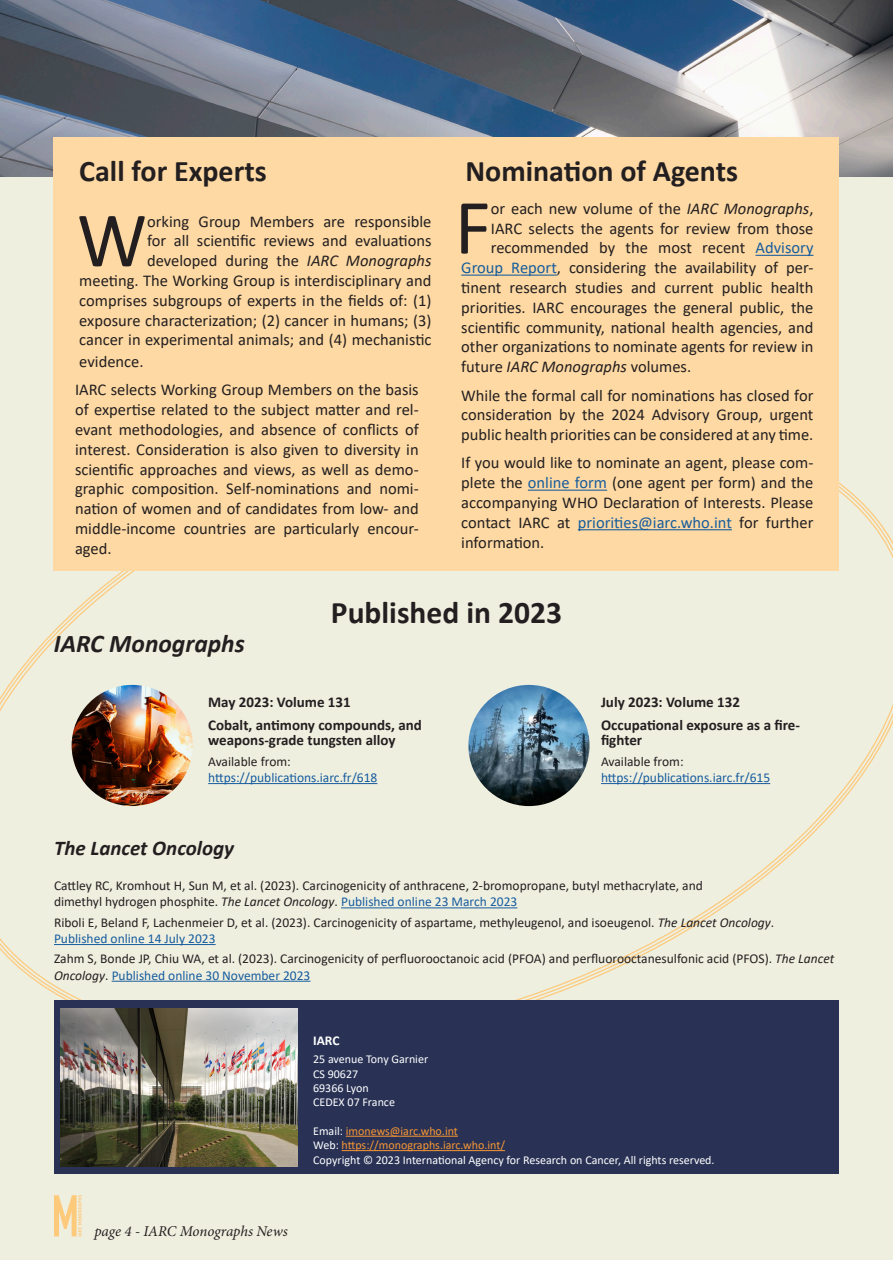
<style>
.page{position:relative;width:893px;height:1263px;background:#fff}
.page>*{position:absolute;margin:0;border:0;box-sizing:border-box;transform-origin:0 0}
.First_Para_call_text{font:78.9px "Calibri";color:#231f20}
.Head__News_item_centre{font:700 31.5px "Calibri";color:#231f20}
.Head__news_item_left_ind{font:700 30px "Calibri";color:#231f20}
.t1{font:italic 700 25.5px "Calibri";color:#231f20}
.Head__results{font:italic 700 21px "Calibri";color:#231f20}
.Subs_para_call_text{font:16.5px/19.8px "Calibri";color:#231f20;text-align:justify}
.First_Para_call_text-2{font:16.5px "Calibri";color:#231f20}
.Publications_info_name{font:700 15px/15px "Calibri";color:#231f20}
.Publications_info_vol{font:700 15px "Calibri";color:#231f20}
.t2{font:italic 15px "Minion Pro";letter-spacing:-.01em;color:#231f20}
.Basic_ref_list{font:13.5px/16.2px "Calibri";color:#231f20}
.Basic_ref_list-2{font:13.5px/16.2px "Calibri";color:#175d9e}
.t3{font:700 13.5px "Calibri";color:#fff}
.t4{font:12px "Calibri";color:#fff}
.t5{font:12px "Calibri";color:#f79634}
.s1{font-style:italic}
.s2{color:#175d9e}
.s3{color:#231f20}
.s4{color:#fff}
</style>
<div class="page">
<div style="left:0;top:0;width:893px;height:1260px;background:#efefe0"></div>
<img style="left:1px;top:0;width:891px;height:176px">
<svg style="left:54px;top:1195px;width:28px;height:41px"></svg>
<svg style="left:0;top:377px;width:893px;height:623px"></svg>
<div style="left:54px;top:138px;width:785px;height:433px;background:#fed9a3"></div>
<hr style="left:755px;top:255px;width:58px;height:1px;background:#175d9e">
<hr style="left:461px;top:275px;width:96px;height:1px;background:#175d9e">
<hr style="left:528px;top:490px;width:79px;height:1px;background:#175d9e">
<hr style="left:578px;top:529px;width:154px;height:1px;background:#175d9e">
<div style="left:54px;top:1000px;width:785px;height:174px;background:#293255"></div>
<hr style="left:341px;top:907px;width:176px;height:1px;background:#175d9e">
<hr style="left:54px;top:944px;width:162px;height:1px;background:#175d9e">
<hr style="left:112px;top:981px;width:198px;height:1px;background:#175d9e">
<img style="left:72px;top:685px;width:121px;height:121px;border-radius:61px">
<img style="left:468px;top:685px;width:122px;height:121px;border-radius:61px">
<hr style="left:208px;top:783px;width:169px;height:1px;background:#175d9e">
<hr style="left:601px;top:783px;width:169px;height:1px;background:#175d9e">
<hr style="left:346px;top:1136px;width:112px;height:1px;background:#f79634">
<hr style="left:342px;top:1150px;width:163px;height:1px;background:#f79634">
<img style="left:61px;top:1008px;width:237px;height:158px">
<h3 class="Head__news_item_left_ind" style="left:79px;top:150px;width:189px">Call for Experts</h3>
<p class="First_Para_call_text" style="left:77px;top:185px;width:72px">W</p>
<p class="Subs_para_call_text" style="left:79px;top:211px;width:354px;text-align:right">orking Group Members are responsible<br>for all scientific reviews and evaluations developed during the <span class="s1">IARC Monographs<br></span>meeting. The Working Group is interdisciplinary and comprises subgroups of experts in the fields of: (1) exposure characterization; (2) cancer in humans; (3) cancer in experimental animals; and (4) mechanistic</p>
<p class="Subs_para_call_text" style="left:79px;top:351px;width:66px">evidence.</p>
<p class="Subs_para_call_text" style="left:75px;top:379px;width:345px">IARC selects Working Group Members on the basis of expertise related to the subject matter and rel&shy;evant methodologies, and absence of conflicts of interest. Consideration is also given to diversity in scientific approaches and views, as well as demo&shy;graphic composition. Self-nominations and nomi&shy;nation of women and of candidates from low- and middle-income countries are particularly encour&shy;aged.</p>
<p class="Head__news_item_left_ind" style="left:465px;top:150px;width:274px">Nomination of Agents</p>
<p class="First_Para_call_text" style="left:455px;top:172px;width:38px">F</p>
<p class="First_Para_call_text-2" style="left:491px;top:197px;width:324px">or each new volume of the <span class="s1">IARC Monographs</span>,</p>
<p class="First_Para_call_text-2" style="left:491px;top:217px;width:324px">IARC selects the agents for review from those</p>
<p class="First_Para_call_text-2" style="left:491px;top:236px;width:324px">recommended by the most recent <span class="s2">Advisory</span></p>
<p class="First_Para_call_text-2" style="left:461px;top:256px;width:354px"><span class="s2">Group Report</span>, considering the availability of per-</p>
<p class="First_Para_call_text-2" style="left:461px;top:276px;width:354px">tinent research studies and current public health</p>
<p class="First_Para_call_text-2" style="left:461px;top:296px;width:354px">priorities. IARC encourages the general public, the</p>
<p class="First_Para_call_text-2" style="left:461px;top:316px;width:354px">scientific community, national health agencies, and</p>
<p class="First_Para_call_text-2" style="left:461px;top:335px;width:354px">other organizations to nominate agents for review in</p>
<p class="First_Para_call_text-2" style="left:461px;top:355px;width:231px">future <span class="s1">IARC Monographs</span> volumes.</p>
<p class="Subs_para_call_text" style="left:461px;top:385px;width:354px">While the formal call for nominations has closed for consideration by the 2024 Advisory Group, urgent public health priorities can be considered at any time.</p>
<p class="Subs_para_call_text" style="left:461px;top:453px;width:354px">If you would like to nominate an agent, please com&shy;plete the <span class="s2">online form</span> (one agent per form) and the accompanying WHO Declaration of Interests. Please contact IARC at <span class="s2">priorities@iarc.who.int</span> for further information.</p>
<p class="t1" style="left:54px;top:625px;width:192px">IARC Monographs</p>
<p class="Head__News_item_centre" style="left:331px;top:590px;width:233px">Published in 2023</p>
<p class="Publications_info_vol" style="left:208px;top:691px;width:144px">May 2023: Volume 131</p>
<p class="Publications_info_name" style="left:208px;top:718px;width:215px">Cobalt, antimony compounds, and weapons-grade tungsten alloy</p>
<p class="Basic_ref_list-2" style="left:208px;top:753px;width:171px"><span class="s3">Available from: </span>https://publications.iarc.fr/618</p>
<p class="Publications_info_vol" style="left:601px;top:691px;width:141px">July 2023: Volume 132</p>
<p class="Publications_info_name" style="left:601px;top:718px;width:201px">Occupational exposure as a fire&shy;fighter</p>
<p class="Basic_ref_list-2" style="left:601px;top:753px;width:171px"><span class="s3">Available from: </span>https://publications.iarc.fr/615</p>
<h3 class="Head__results" style="left:54px;top:833px;width:182px">The Lancet Oncology</h3>
<p class="Basic_ref_list" style="left:54px;top:877px;width:650px">Cattley RC, Kromhout H, Sun M, et al. (2023). Carcinogenicity of anthracene, 2-bromopropane, butyl methacrylate, and dimethyl hydrogen phosphite. <span class="s1">The Lancet Oncology</span>. <span class="s2">Published online 23 March 2023</span></p>
<p class="Basic_ref_list" style="left:54px;top:914px;width:722px">Riboli E, Beland F, Lachenmeier D, et al. (2023). Carcinogenicity of aspartame, methyleugenol, and isoeugenol. <span class="s1">The Lancet Oncology</span>.<br><span class="s2">Published online 14 July 2023</span></p>
<p class="Basic_ref_list" style="left:54px;top:950px;width:782px">Zahm S, Bonde JP, Chiu WA, et al. (2023). Carcinogenicity of perfluorooctanoic acid (PFOA) and perfluorooctanesulfonic acid (PFOS). <span class="s1">The Lancet<br>Oncology</span>. <span class="s2">Published online 30 November 2023</span></p>
<p class="t2" style="left:94px;top:1221px;width:195px">page 4 - IARC Monographs News</p>
<p class="t3" style="left:313px;top:1030px;width:28px">IARC</p>
<p class="t4" style="left:313px;top:1051px;width:117px">25 avenue Tony Garnier</p>
<p class="t4" style="left:313px;top:1065px;width:47px">CS 90627</p>
<p class="t4" style="left:313px;top:1080px;width:57px">69366 Lyon</p>
<p class="t4" style="left:313px;top:1094px;width:83px">CEDEX 07 France</p>
<p class="t5" style="left:313px;top:1122px;width:146px"><span class="s4">Email:</span> imonews@iarc.who.int</p>
<p class="t5" style="left:313px;top:1137px;width:193px"><span class="s4">Web:</span> https://monographs.iarc.who.int/</p>
<p class="t4" style="left:313px;top:1151px;width:403px">Copyright © 2023 International Agency for Research on Cancer, All rights reserved.</p>
</div>
